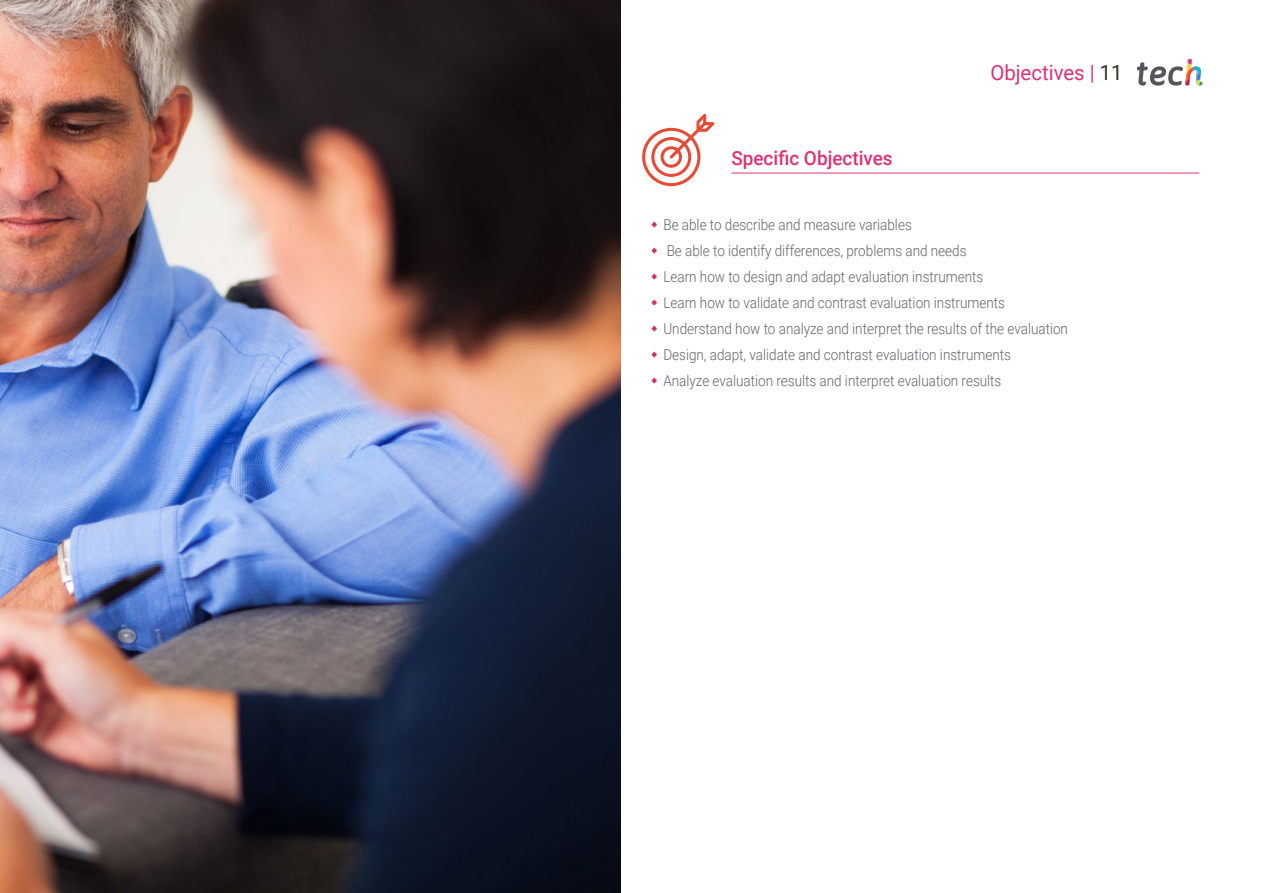
<style>
.page{position:relative;width:1263px;height:893px;background:#fff}
.page>*{position:absolute;margin:0;border:0;box-sizing:border-box;transform-origin:0 0}
.t1{font:21px "Roboto";color:#df3174}
.t2{font:500 19.5px "Roboto";color:#df3174}
.t3{font:300 15px/26px "Roboto";color:#61646a;scale:.9 1}
.s1{color:#312e20}
</style>
<div class="page">
<hr style="left:731px;top:173px;width:468px;height:1px;background:#df3174">
<svg style="left:642px;top:114px;width:72px;height:72px"></svg>
<svg style="left:1137px;top:59px;width:65px;height:27px"></svg>
<img style="left:0;top:0;width:621px;height:893px">
<h2 class="t2" style="left:731px;top:144px;width:163px">Specific Objectives</h2>
<h1 class="t1" style="left:990px;top:57px;width:134px">Objectives | <span class="s1">11</span></h1>
<p class="t3" style="left:663px;top:211px;width:451px">Be able to describe and measure variables<br>Be able to identify differences, problems and needs<br>Learn how to design and adapt evaluation instruments<br>Learn how to validate and contrast evaluation instruments Understand how to analyze and interpret the results of the evaluation Design, adapt, validate and contrast evaluation instruments<br>Analyze evaluation results and interpret evaluation results</p>
</div>
